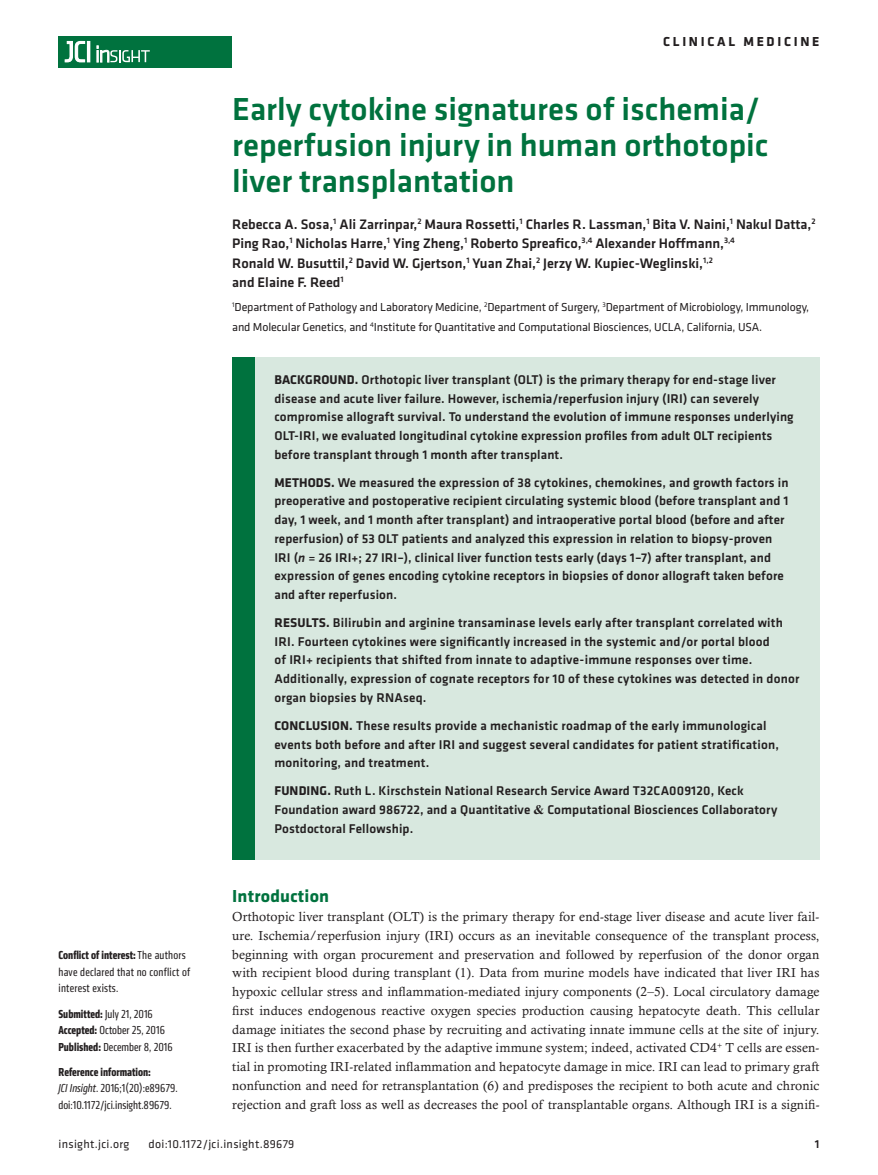
<style>
.page{position:relative;width:878px;height:1175px;background:#fff}
.page>*{position:absolute;margin:0;border:0;box-sizing:border-box;transform-origin:0 0}
.t1{font:500 33px/36px "Klavika Basic";color:#00723e}
.t2{font:700 18px "Klavika";letter-spacing:.01em;color:#00723e}
.t3{font:500 14.25px/19.5px "Klavika Basic";color:#231f20}
.t4{font:700 13.5px "Klavika Basic";letter-spacing:.2em;color:#231f20}
.t5{font:500 13.2px/18.8px "Klavika Basic";letter-spacing:.01em;color:#231f20}
.t6{font:13.2px/18.8px "Calisto MT Std";letter-spacing:.01em;color:#231f20;text-align:justify}
.t7{font:12px/19.5px "Klavika";letter-spacing:-.01em;color:#231f20}
.t8{font:condensed 12px/16.5px "Klavika";color:#231f20}
.t9{font:condensed 12px/16.5px "Klavika";letter-spacing:.02em;color:#231f20}
.t10{font:12px "Klavika Basic";letter-spacing:.025em;color:#231f20}
.t11{font:500 12px "Klavika Basic";color:#231f20}
.s1{font-weight:700}
.s2{font-style:italic}
.s3{font-family:"Times New Roman";font-weight:700}
</style>
<div class="page">
<div style="left:59px;top:36px;width:173px;height:31px;background:#00723e"></div>
<hr style="left:87px;top:41px;width:3px;height:21px;background:#fff">
<svg style="left:64px;top:41px;width:21px;height:22px"></svg>
<svg style="left:97px;top:46px;width:53px;height:16px"></svg>
<div style="left:232px;top:357px;width:587px;height:502px;background:#d8e8df"></div>
<div style="left:232px;top:357px;width:22px;height:502px;background:#00723e"></div>
<p class="t4" style="left:663px;top:32px;width:158px">CLINICAL MEDICINE</p>
<h1 class="t1" style="left:232px;top:91px;width:538px">Early cytokine signatures of ischemia/ reperfusion injury in human orthotopic liver transplantation</h1>
<p class="t3" style="left:232px;top:214px;width:584px">Rebecca A. Sosa,<sup>1</sup> Ali Zarrinpar,<sup>2</sup> Maura Rossetti,<sup>1</sup> Charles R. Lassman,<sup>1</sup> Bita V. Naini,<sup>1</sup> Nakul Datta,<sup>2<br></sup>Ping Rao,<sup>1</sup> Nicholas Harre,<sup>1</sup> Ying Zheng,<sup>1</sup> Roberto Spreafico,<sup>3,4</sup> Alexander Hoffmann,<sup>3,4<br></sup>Ronald W. Busuttil,<sup>2</sup> David W. Gjertson,<sup>1</sup> Yuan Zhai,<sup>2</sup> Jerzy W. Kupiec-Weglinski,<sup>1,2<br></sup>and Elaine F. Reed<sup>1</sup></p>
<p class="t7" style="left:232px;top:297px;width:578px"><sup>1</sup>Department of Pathology and Laboratory Medicine, <sup>2</sup>Department of Surgery, <sup>3</sup>Department of Microbiology, Immunology, and Molecular Genetics, and <sup>4</sup>Institute for Quantitative and Computational Biosciences, UCLA, California, USA.</p>
<p class="t9" style="left:59px;top:947px;width:133px"><span class="s1">Conflict of interest:</span> The authors have declared that no conflict of interest exists.</p>
<p class="t8" style="left:59px;top:1005px;width:116px"><span class="s1">Submitted:</span> July 21, 2016<br><span class="s1">Accepted:</span> October 25, 2016<br><span class="s1">Published:</span> December 8, 2016</p>
<p class="t8" style="left:59px;top:1063px;width:121px"><span class="s1">Reference information:<br></span><span class="s2">JCI Insight</span>. 2016;1(20):e89679. doi:10.1172/jci.insight.89679.</p>
<p class="t5" style="left:274px;top:370px;width:521px"><span class="s1">BACKGROUND.</span> Orthotopic liver transplant (OLT) is the primary therapy for end-stage liver disease and acute liver failure. However, ischemia/reperfusion injury (IRI) can severely compromise allograft survival. To understand the evolution of immune responses underlying OLT-IRI, we evaluated longitudinal cytokine expression profiles from adult OLT recipients before transplant through 1 month after transplant.</p>
<p class="t5" style="left:274px;top:472px;width:515px"><span class="s1">METHODS.</span> We measured the expression of 38 cytokines, chemokines, and growth factors in preoperative and postoperative recipient circulating systemic blood (before transplant and 1 day, 1 week, and 1 month after transplant) and intraoperative portal blood (before and after reperfusion) of 53 OLT patients and analyzed this expression in relation to biopsy-proven IRI (<span class="s2">n</span> = 26 IRI+; 27 IRI–), clinical liver function tests early (days 1–7) after transplant, and expression of genes encoding cytokine receptors in biopsies of donor allograft taken before and after reperfusion.</p>
<p class="t5" style="left:274px;top:613px;width:526px"><span class="s1">RESULTS.</span> Bilirubin and arginine transaminase levels early after transplant correlated with IRI. Fourteen cytokines were significantly increased in the systemic and/or portal blood<br>of IRI+ recipients that shifted from innate to adaptive-immune responses over time.<br>Additionally, expression of cognate receptors for 10 of these cytokines was detected in donor organ biopsies by RNAseq.</p>
<p class="t5" style="left:274px;top:715px;width:506px"><span class="s1">CONCLUSION.</span> These results provide a mechanistic roadmap of the early immunological events both before and after IRI and suggest several candidates for patient stratification, monitoring, and treatment.</p>
<p class="t5" style="left:274px;top:781px;width:504px"><span class="s1">FUNDING.</span> Ruth L. Kirschstein National Research Service Award T32CA009120, Keck<br>Foundation award 986722, and a Quantitative <span class="s3">&amp;</span> Computational Biosciences Collaboratory<br>Postdoctoral Fellowship.</p>
<h2 class="t2" style="left:232px;top:883px;width:98px">Introduction</h2>
<p class="t6" style="left:232px;top:907px;width:588px">Orthotopic liver transplant (OLT) is the primary therapy for end-stage liver disease and acute liver fail&shy;ure. Ischemia/reperfusion injury (IRI) occurs as an inevitable consequence of the transplant process, beginning with organ procurement and preservation and followed by reperfusion of the donor organ with recipient blood during transplant (1). Data from murine models have indicated that liver IRI has hypoxic cellular stress and inflammation-mediated injury components (2–5). Local circulatory damage first induces endogenous reactive oxygen species production causing hepatocyte death. This cellular damage initiates the second phase by recruiting and activating innate immune cells at the site of injury.<br>IRI is then further exacerbated by the adaptive immune system; indeed, activated CD4<sup>+</sup> T cells are essen&shy;tial in promoting IRI-related inflammation and hepatocyte damage in mice. IRI can lead to primary graft nonfunction and need for retransplantation (6) and predisposes the recipient to both acute and chronic rejection and graft loss as well as decreases the pool of transplantable organs. Although IRI is a signifi-</p>
<p class="t10" style="left:58px;top:1135px;width:72px">insight.jci.org</p>
<p class="t10" style="left:148px;top:1135px;width:147px">doi:10.1172/jci.insight.89679</p>
<p class="t11" style="left:814px;top:1135px;width:6px">1</p>
</div>
